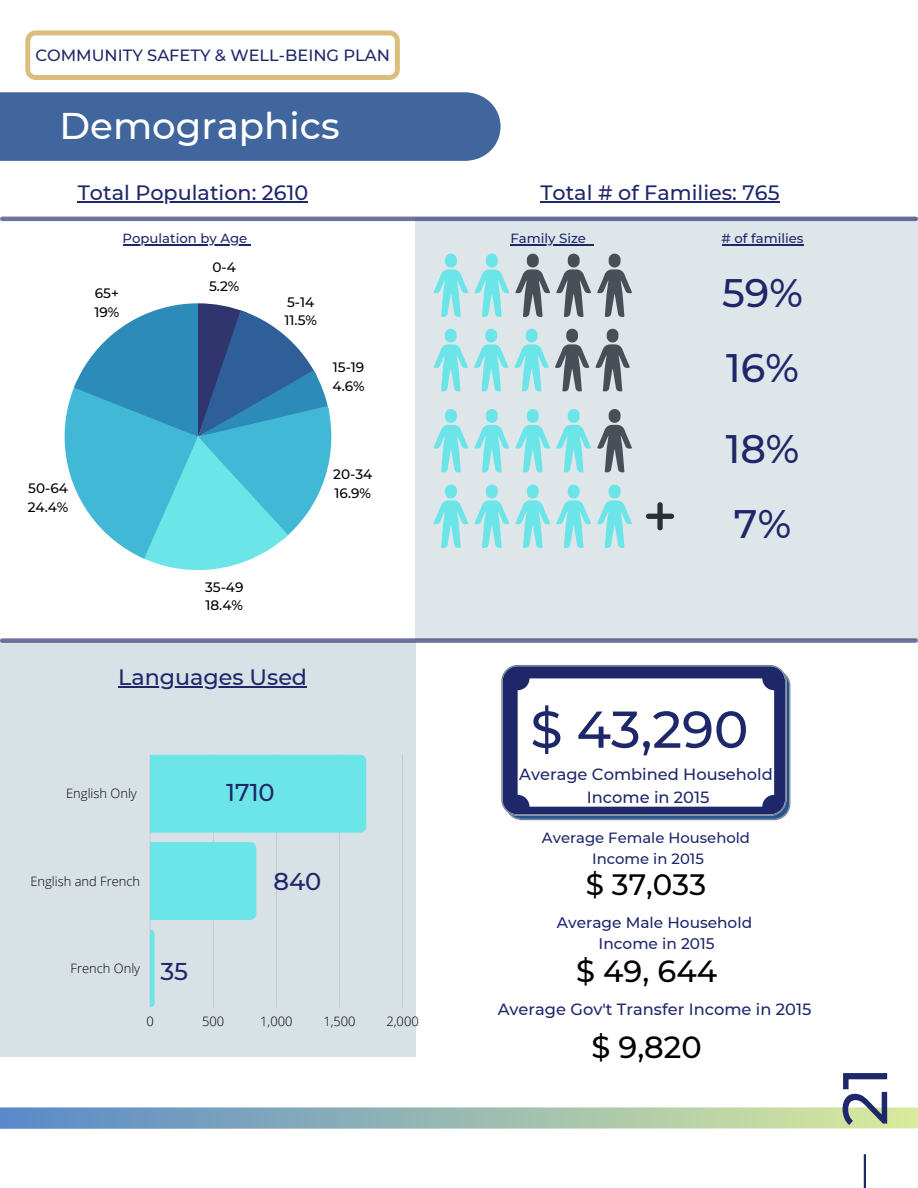
<style>
.page{position:relative;width:918px;height:1188px;background:#fff}
.page>*{position:absolute;margin:0;border:0;box-sizing:border-box;transform-origin:0 0}
.t1{font:500 63px "Montserrat";color:#1f276b}
.t2{font:500 51.75px "Montserrat";color:#1f276b}
.t3{font:500 39.75px/74.4px "Montserrat";color:#1f276b}
.t4{font:500 37.2px "Montserrat";color:#fff}
.t5{font:500 30.45px "Montserrat";color:#000}
.t6{font:500 29.4px "Montserrat";color:#000}
.t7{font:500 24.3px "Montserrat";color:#1f276b}
.t8{font:500 22.2px "Montserrat";color:#1f276b}
.t9{font:500 20.7px "Montserrat";color:#1f276b}
.t10{font:500 16.2px/22.5px "Montserrat";color:#1f276b;text-align:center}
.t11{font:500 15.3px/21.3px "Montserrat";color:#1f276b;text-align:center}
.t12{font:500 14.85px/20.5px "Montserrat";color:#1f276b;text-align:center}
.t13{font:500 13.65px/18.8px "Montserrat";color:#000}
.t14{font:500 13.2px "Montserrat";color:#1f276b}
.t15{font:300 12.9px "Open Sans";color:#000}
</style>
<div class="page">
<svg style="left:0;top:1107px;width:918px;height:22px;background:#9cbcb5"></svg>
<div style="left:0;top:642px;width:415px;height:415px;background:#d8e1e6"></div>
<div style="left:0;top:92px;width:501px;height:69px;background:#40669d"></div>
<svg style="left:65px;top:303px;width:266px;height:267px"></svg>
<div style="left:415px;top:217px;width:503px;height:423px;background:#dee6ea"></div>
<hr style="left:2px;top:217px;width:914px;height:4px;background:#626a97">
<svg style="left:2px;top:638px;width:914px;height:5px;background:#767ca4"></svg>
<svg style="left:434px;top:254px;width:75px;height:63px"></svg>
<svg style="left:515px;top:254px;width:117px;height:63px"></svg>
<svg style="left:434px;top:329px;width:115px;height:62px"></svg>
<svg style="left:555px;top:329px;width:75px;height:62px"></svg>
<svg style="left:434px;top:409px;width:157px;height:63px"></svg>
<svg style="left:597px;top:409px;width:35px;height:63px"></svg>
<svg style="left:434px;top:485px;width:198px;height:63px"></svg>
<svg style="left:646px;top:502px;width:28px;height:28px"></svg>
<hr style="left:150px;top:755px;width:1px;height:252px;background:#000">
<hr style="left:213px;top:755px;width:1px;height:252px;background:#000">
<hr style="left:276px;top:755px;width:1px;height:252px;background:#000">
<hr style="left:339px;top:755px;width:1px;height:252px;background:#000">
<hr style="left:402px;top:755px;width:1px;height:252px;background:#000">
<div style="left:150px;top:755px;width:216px;height:78px;background:#6ce5e8"></div>
<div style="left:150px;top:842px;width:106px;height:78px;background:#6ce5e8"></div>
<svg style="left:150px;top:929px;width:5px;height:78px"></svg>
<svg style="left:501px;top:665px;width:289px;height:155px;background:#38437b"></svg>
<div style="left:518px;top:678px;width:256px;height:129px;background:#fff;border-radius:12px"></div>
<hr style="left:123px;top:244px;width:124px;height:1px;background:#1f276b">
<hr style="left:510px;top:244px;width:76px;height:1px;background:#1f276b">
<hr style="left:722px;top:244px;width:82px;height:1px;background:#1f276b">
<hr style="left:118px;top:686px;width:189px;height:1px;background:#1f276b">
<hr style="left:78px;top:202px;width:230px;height:1px;background:#1f276b">
<hr style="left:540px;top:202px;width:240px;height:1px;background:#1f276b">
<hr style="left:864px;top:1154px;width:2px;height:34px;background:#1f276b">
<svg style="left:25px;top:30px;width:375px;height:50px"></svg>
<p class="t10" style="left:35px;top:44px;width:356px">COMMUNITY SAFETY &amp; WELL-BEING PLAN</p>
<h3 class="t4" style="left:60px;top:103px;width:282px">Demographics</h3>
<p class="t9" style="left:78px;top:180px;width:232px">Total Population: 2610</p>
<p class="t9" style="left:540px;top:180px;width:241px">Total # of Families: 765</p>
<p class="t14" style="left:123px;top:230px;width:126px">Population by Age</p>
<p class="t14" style="left:510px;top:230px;width:77px">Family Size</p>
<p class="t14" style="left:722px;top:230px;width:84px"># of families</p>
<p class="t13" style="left:94px;top:284px;width:26px">65+<br>19%</p>
<p class="t13" style="left:209px;top:258px;width:32px">0-4<br>5.2%</p>
<p class="t13" style="left:285px;top:292px;width:34px">5-14<br>11.5%</p>
<p class="t13" style="left:333px;top:358px;width:34px">15-19<br>4.6%</p>
<p class="t13" style="left:28px;top:479px;width:42px">50-64<br>24.4%</p>
<p class="t13" style="left:333px;top:465px;width:41px">20-34<br>16.9%</p>
<p class="t13" style="left:205px;top:577px;width:40px">35-49<br>18.4%</p>
<h3 class="t8" style="left:118px;top:664px;width:190px">Languages Used</h3>
<p class="t15" style="left:66px;top:785px;width:72px">English Only</p>
<h3 class="t7" style="left:226px;top:778px;width:50px">1710</h3>
<p class="t15" style="left:30px;top:872px;width:111px">English and French</p>
<h3 class="t7" style="left:273px;top:867px;width:50px">840</h3>
<p class="t15" style="left:71px;top:959px;width:71px">French Only</p>
<h3 class="t7" style="left:160px;top:956px;width:29px">35</h3>
<p class="t15" style="left:146px;top:1012px;width:9px">0</p>
<p class="t15" style="left:202px;top:1012px;width:24px">500</p>
<p class="t15" style="left:260px;top:1012px;width:34px">1,000</p>
<p class="t15" style="left:323px;top:1012px;width:34px">1,500</p>
<p class="t15" style="left:386px;top:1012px;width:34px">2,000</p>
<h3 class="t3" style="left:722px;top:256px;width:82px">59%<br>16%</h3>
<h3 class="t3" style="left:726px;top:411px;width:75px;line-height:75.6px">18%<br>7%</h3>
<h2 class="t2" style="left:530px;top:698px;width:220px">$ 43,290</h2>
<p class="t10" style="left:519px;top:763px;width:255px">Average Combined Household<br>Income in 2015</p>
<p class="t12" style="left:542px;top:828px;width:210px">Average Female Household<br>Income in 2015</p>
<h3 class="t6" style="left:586px;top:867px;width:122px">$ 37,033</h3>
<p class="t11" style="left:557px;top:912px;width:197px">Average Male Household<br>Income in 2015</p>
<h3 class="t5" style="left:576px;top:952px;width:142px">$ 49, 644</h3>
<p class="t10" style="left:498px;top:998px;width:315px">Average Gov't Transfer Income in 2015</p>
<h3 class="t5" style="left:591px;top:1028px;width:112px">$ 9,820</h3>
<h1 class="t1" style="left:826px;top:1126px;width:61px;rotate:-90deg">21</h1>
</div>
